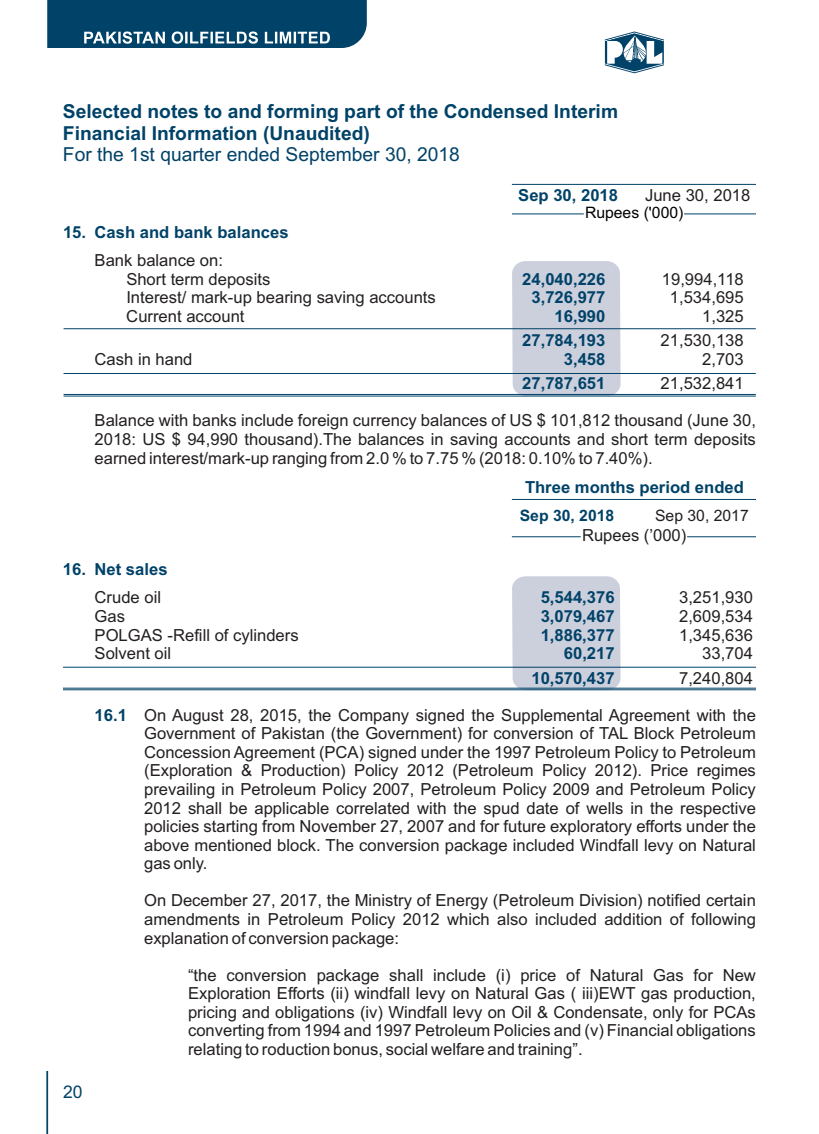
<style>
.page{position:relative;width:819px;height:1134px;background:#fff}
.page>*{position:absolute;margin:0;border:0;box-sizing:border-box;transform-origin:0 0}
.t1{font:700 19.25px/21.5px "Arial";color:#004268}
.t2{font:19.25px "Arial";color:#004268}
.t3{font:17.5px "Arial";color:#004268}
.t4{font:16.62px/18.6px "Arial";color:#231f20;text-align:justify}
.t5{font:700 16.62px/18.6px "Arial";color:#004268;text-align:right}
.t6{font:15.75px "Arial";color:#000}
.t7{font:700 15.75px "Arial";color:#004268}
.t8{font:15.75px "Arial";color:#231f20}
</style>
<div class="page">
<hr style="left:46px;top:1071px;width:2px;height:63px;background:#004268">
<svg style="left:605px;top:32px;width:59px;height:41px"></svg>
<svg style="left:47px;top:0;width:320px;height:48px;background:#175376"></svg>
<div style="left:512px;top:261px;width:109px;height:135px;background:#cccfdc"></div>
<div style="left:512px;top:576px;width:109px;height:112px;background:#cccfdc"></div>
<hr style="left:64px;top:373px;width:692px;height:1px;background:#004268">
<hr style="left:64px;top:394px;width:692px;height:1px;background:#004268">
<hr style="left:64px;top:396px;width:692px;height:1px;background:#004268">
<hr style="left:64px;top:328px;width:692px;height:1px;background:#004268">
<hr style="left:63px;top:667px;width:693px;height:1px;background:#004268">
<hr style="left:63px;top:688px;width:693px;height:1px;background:#004268">
<hr style="left:63px;top:689px;width:693px;height:1px;background:#004268">
<hr style="left:684px;top:213px;width:72px;height:1px;background:#004268">
<hr style="left:512px;top:213px;width:72px;height:1px;background:#004268">
<hr style="left:512px;top:184px;width:244px;height:1px;background:#004268">
<hr style="left:512px;top:499px;width:244px;height:1px;background:#004268">
<hr style="left:687px;top:536px;width:69px;height:1px;background:#004268">
<hr style="left:512px;top:536px;width:69px;height:1px;background:#004268">
<p class="t1" style="left:63px;top:103px;width:557px">Selected notes to and forming part of the Condensed Interim<br>Financial Information (Unaudited)</p>
<p class="t2" style="left:63px;top:147px;width:398px">For the 1st quarter ended September 30, 2018</p>
<p class="t5" style="left:518px;top:187px;width:101px">Sep 30, 2018</p>
<p class="t4" style="left:645px;top:187px;width:107px">June 30, 2018</p>
<p class="t5" style="left:63px;top:224px;width:227px">15. Cash and bank balances</p>
<p class="t6" style="left:585px;top:206px;width:100px">Rupees ('000)</p>
<p class="t4" style="left:126px;top:253px;width:146px;text-indent:-32px">Bank balance on:<br>Short term deposits</p>
<p class="t4" style="left:662px;top:271px;width:83px">19,994,118</p>
<p class="t5" style="left:522px;top:271px;width:85px">24,040,226<br>3,726,977<br>16,990</p>
<p class="t5" style="left:522px;top:333px;width:85px">27,784,193<br>3,458</p>
<p class="t5" style="left:522px;top:376px;width:85px">27,787,651</p>
<p class="t4" style="left:126px;top:290px;width:311px">Interest/ mark-up bearing saving accounts</p>
<p class="t4" style="left:670px;top:290px;width:75px">1,534,695</p>
<p class="t4" style="left:126px;top:308px;width:120px">Current account</p>
<p class="t4" style="left:661px;top:305px;width:85px;line-height:24.5px;text-align:right">1,325<br>21,530,138</p>
<p class="t4" style="left:95px;top:351px;width:99px">Cash in hand</p>
<p class="t4" style="left:661px;top:348px;width:85px;line-height:24.5px;text-align:right">2,703<br>21,532,841</p>
<p class="t4" style="left:95px;top:413px;width:663px">Balance with banks include foreign currency balances of US $ 101,812 thousand (June 30, 2018: US $ 94,990 thousand).The balances in saving accounts and short term deposits earned interest/mark-up ranging from 2.0 % to 7.75 % (2018: 0.10% to 7.40%).</p>
<p class="t5" style="left:63px;top:561px;width:106px">16. Net sales</p>
<p class="t5" style="left:525px;top:479px;width:220px">Three months period ended</p>
<p class="t4" style="left:582px;top:527px;width:106px">Rupees (’000)</p>
<p class="t7" style="left:520px;top:509px;width:96px">Sep 30, 2018</p>
<p class="t8" style="left:655px;top:509px;width:95px">Sep 30, 2017</p>
<p class="t3" style="left:63px;top:1085px;width:21px">20</p>
<p class="t4" style="left:95px;top:590px;width:68px">Crude oil</p>
<p class="t4" style="left:679px;top:590px;width:75px">3,251,930</p>
<p class="t4" style="left:95px;top:608px;width:32px">Gas</p>
<p class="t4" style="left:679px;top:608px;width:75px">2,609,534</p>
<p class="t4" style="left:95px;top:627px;width:206px">POLGAS -Refill of cylinders</p>
<p class="t4" style="left:679px;top:627px;width:75px">1,345,636</p>
<p class="t4" style="left:95px;top:646px;width:78px">Solvent oil</p>
<p class="t4" style="left:679px;top:643px;width:75px;line-height:24.5px;text-align:right">33,704<br>7,240,804</p>
<p class="t4" style="left:144px;top:707px;width:613px">On August 28, 2015, the Company signed the Supplemental Agreement with the Government of Pakistan (the Government) for conversion of TAL Block Petroleum Concession Agreement (PCA) signed under the 1997 Petroleum Policy to Petroleum (Exploration &amp; Production) Policy 2012 (Petroleum Policy 2012). Price regimes prevailing in Petroleum Policy 2007, Petroleum Policy 2009 and Petroleum Policy 2012 shall be applicable correlated with the spud date of wells in the respective policies starting from November 27, 2007 and for future exploratory efforts under the above mentioned block. The conversion package included Windfall levy on Natural gas only.</p>
<p class="t4" style="left:144px;top:893px;width:613px">On December 27, 2017, the Ministry of Energy (Petroleum Division) notified certain amendments in Petroleum Policy 2012 which also included addition of following explanation of conversion package:</p>
<p class="t4" style="left:188px;top:967px;width:569px">“the conversion package shall include (i) price of Natural Gas for New Exploration Efforts (ii) windfall levy on Natural Gas ( iii)EWT gas production, pricing and obligations (iv) Windfall levy on Oil &amp; Condensate, only for PCAs converting from 1994 and 1997 Petroleum Policies and (v) Financial obligations relating to roduction bonus, social welfare and training”.</p>
<p class="t5" style="left:541px;top:590px;width:75px">5,544,376<br>3,079,467<br>1,886,377<br>60,217</p>
<p class="t5" style="left:531px;top:670px;width:85px">10,570,437</p>
<p class="t5" style="left:95px;top:707px;width:34px">16.1</p>
</div>
